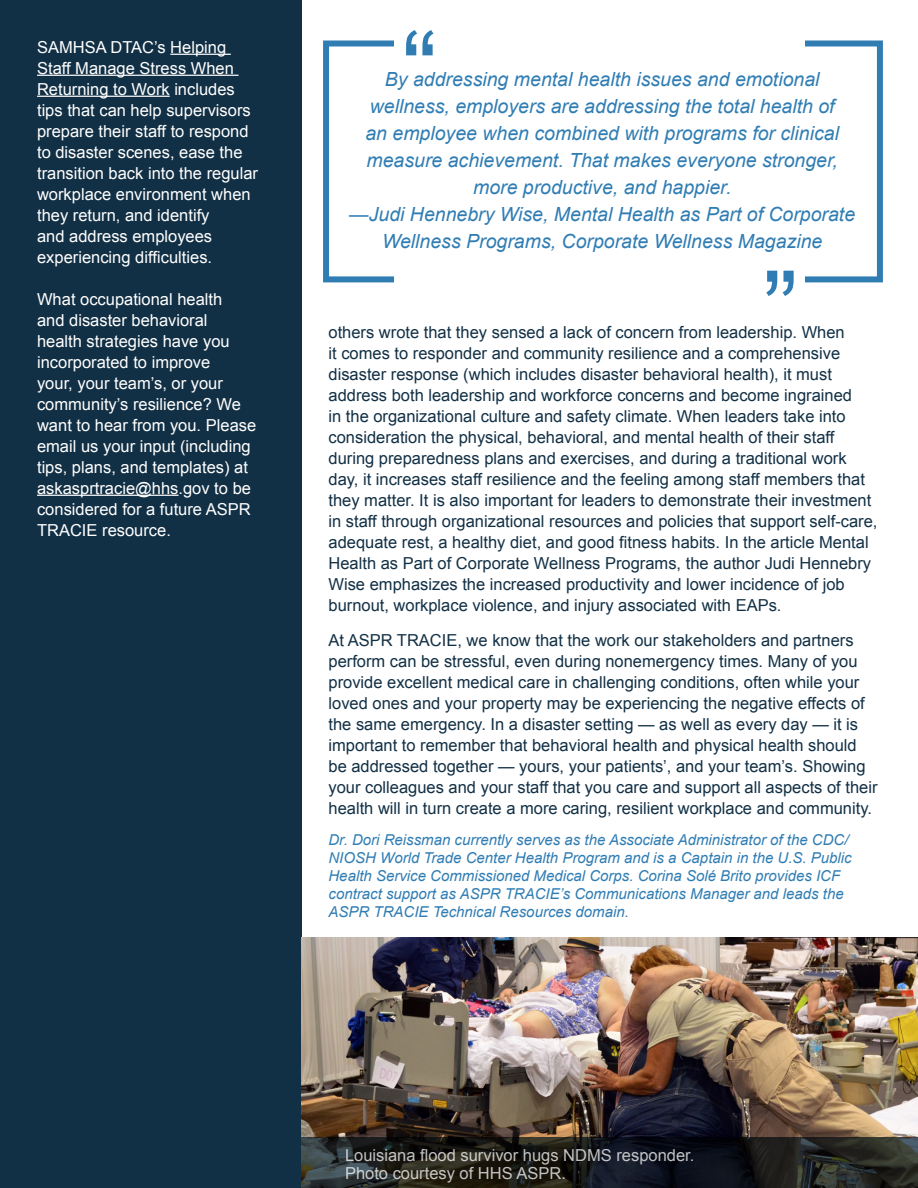
<style>
.page{position:relative;width:918px;height:1188px;background:#fff}
.page>*{position:absolute;margin:0;border:0;box-sizing:border-box;transform-origin:0 0}
.t1{font:108px "Arial";color:#307db3}
.t2{font:italic 19.5px/27px "Arial";color:#307db3;text-align:center}
.t3{font:16.5px/21px "Arial";color:#123045}
.t4{font:16.5px/21px "Arial";color:#fff}
.t5{font:italic 15px/18px "Arial";color:#307db3}
</style>
<div class="page">
<div style="left:0;top:0;width:302px;height:1188px;background:#123045"></div>
<img style="left:302px;top:937px;width:616px;height:201px">
<svg style="left:302px;top:1138px;width:616px;height:50px;background:#1d1f1f"></svg>
<div style="left:323px;top:40px;width:560px;height:242px;border:6px solid #307db3"></div>
<div style="left:394px;top:28px;width:410px;height:270px;background:#fff"></div>
<hr style="left:170px;top:54px;width:61px;height:1px;background:#fff">
<hr style="left:37px;top:75px;width:202px;height:1px;background:#fff">
<hr style="left:37px;top:96px;width:133px;height:1px;background:#fff">
<hr style="left:37px;top:495px;width:142px;height:1px;background:#fff">
<p class="t4" style="left:37px;top:36px;width:223px">SAMHSA DTAC’s Helping<br>Staff Manage Stress When<br>Returning to Work includes tips that can help supervisors prepare their staff to respond to disaster scenes, ease the transition back into the regular workplace environment when they return, and identify<br>and address employees experiencing difficulties.</p>
<p class="t4" style="left:37px;top:288px;width:194px">What occupational health and disaster behavioral health strategies have you incorporated to improve</p>
<p class="t4" style="left:37px;top:372px;width:221px">your, your team’s, or your community’s resilience? We want to hear from you. Please email us your input (including tips, plans, and templates) at askasprtracie@hhs.gov to be considered for a future ASPR<br>TRACIE resource.</p>
<h1 class="t1" style="left:402px;top:0;width:37px">“</h1>
<p class="t2" style="left:365px;top:66px;width:475px">By addressing mental health issues and emotional wellness, employers are addressing the total health of an employee when combined with programs for clinical measure achievement. That makes everyone stronger, more productive, and happier.</p>
<p class="t2" style="left:349px;top:201px;width:507px">—Judi Hennebry Wise, Mental Health as Part of Corporate<br>Wellness Programs, Corporate Wellness Magazine</p>
<h1 class="t1" style="left:798px;top:326px;width:37px;rotate:-180deg">“</h1>
<p class="t3" style="left:328px;top:322px;width:551px">others wrote that they sensed a lack of concern from leadership. When<br>it comes to responder and community resilience and a comprehensive disaster response (which includes disaster behavioral health), it must address both leadership and workforce concerns and become ingrained<br>in the organizational culture and safety climate. When leaders take into consideration the physical, behavioral, and mental health of their staff during preparedness plans and exercises, and during a traditional work day, it increases staff resilience and the feeling among staff members that they matter. It is also important for leaders to demonstrate their investment in staff through organizational resources and policies that support self-care, adequate rest, a healthy diet, and good fitness habits. In the article Mental Health as Part of Corporate Wellness Programs, the author Judi Hennebry Wise emphasizes the increased productivity and lower incidence of job burnout, workplace violence, and injury associated with EAPs.</p>
<p class="t3" style="left:328px;top:630px;width:551px">At ASPR TRACIE, we know that the work our stakeholders and partners perform can be stressful, even during nonemergency times. Many of you provide excellent medical care in challenging conditions, often while your loved ones and your property may be experiencing the negative effects of the same emergency. In a disaster setting — as well as every day — it is important to remember that behavioral health and physical health should be addressed together — yours, your patients’, and your team’s. Showing your colleagues and your staff that you care and support all aspects of their health will in turn create a more caring, resilient workplace and community.</p>
<p class="t5" style="left:328px;top:831px;width:525px">Dr. Dori Reissman currently serves as the Associate Administrator of the CDC/ NIOSH World Trade Center Health Program and is a Captain in the U.S. Public Health Service Commissioned Medical Corps. Corina Solé Brito provides ICF contract support as ASPR TRACIE’s Communications Manager and leads the ASPR TRACIE Technical Resources domain.</p>
<p class="t4" style="left:345px;top:1147px;width:351px;line-height:18px">Louisiana flood survivor hugs NDMS responder.<br>Photo courtesy of HHS ASPR.</p>
</div>
